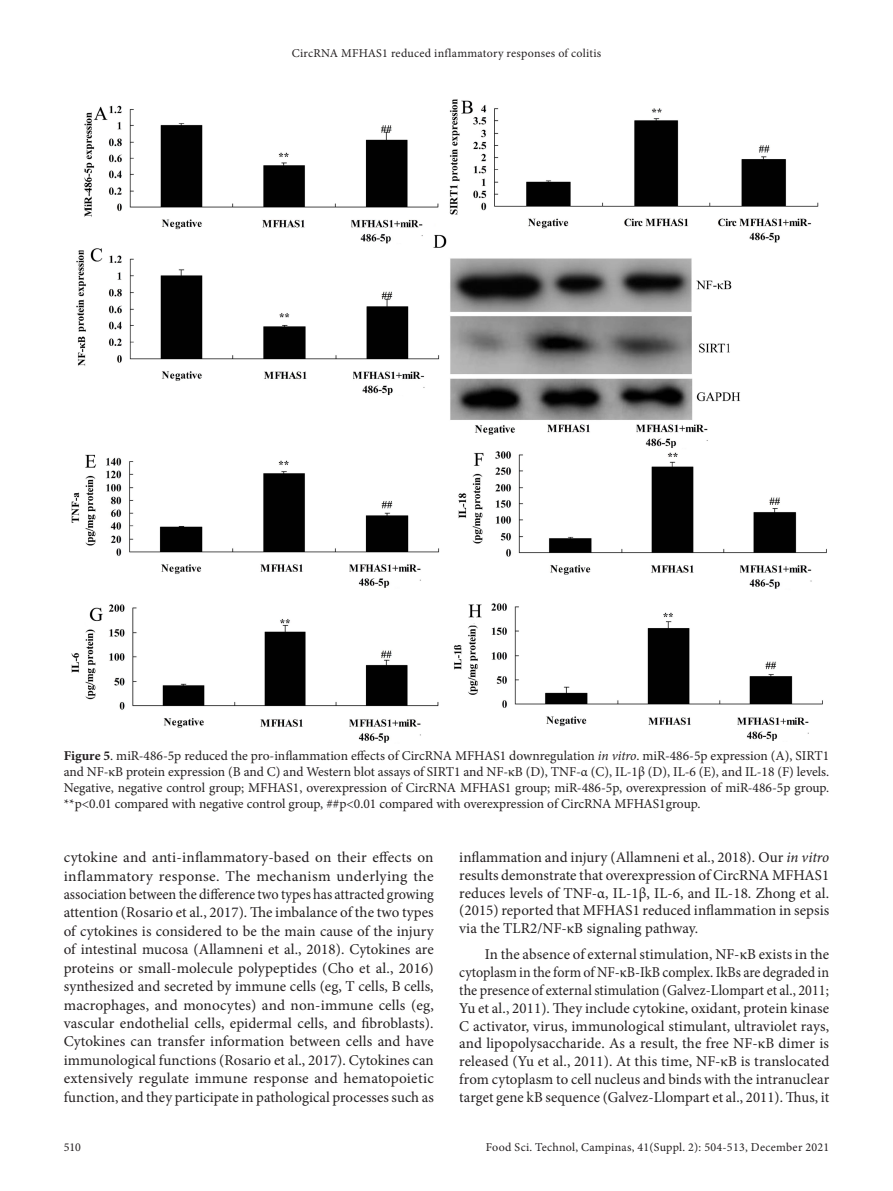
<style>
.page{position:relative;width:893px;height:1191px;background:#fff}
.page>*{position:absolute;margin:0;border:0;box-sizing:border-box;transform-origin:0 0}
.Paragraph{font:15px/18.5px "Minion Pro";letter-spacing:.005em;color:#231f20;text-align:justify}
.FigureCaption{font:13.5px/16.2px "Minion Pro";color:#231f20;text-align:justify}
.t1{font:12px "Minion Pro";letter-spacing:.025em;color:#231f20}
.s1{font-weight:700}
.s2{font-style:italic}
</style>
<div class="page">
<img style="left:71px;top:99px;width:756px;height:644px">
<p class="t1" style="left:292px;top:45px;width:311px">CircRNA MFHAS1 reduced inflammatory responses of colitis</p>
<p class="FigureCaption" style="left:64px;top:747px;width:767px"><span class="s1">Figure 5</span>. miR-486-5p reduced the pro-inflammation effects of CircRNA MFHAS1 downregulation <span class="s2">in vitro</span>. miR-486-5p expression (A), SIRT1 and NF-κB protein expression (B and C) and Western blot assays of SIRT1 and NF-κB (D), TNF-α (C), IL-1β (D), IL-6 (E), and IL-18 (F) levels.<br>Negative, negative control group; MFHAS1, overexpression of CircRNA MFHAS1 group; miR-486-5p, overexpression of miR-486-5p group. **p&lt;0.01 compared with negative control group, ##p&lt;0.01 compared with overexpression of CircRNA MFHAS1group.</p>
<p class="Paragraph" style="left:64px;top:848px;width:372px">cytokine and anti-inflammatory-based on their effects on inflammatory response. The mechanism underlying the association between the difference two types has attracted growing attention (Rosario et al., 2017). The imbalance of the two types of cytokines is considered to be the main cause of the injury of intestinal mucosa (Allamneni et al., 2018). Cytokines are proteins or small-molecule polypeptides (Cho et al., 2016) synthesized and secreted by immune cells (eg, T cells, B cells, macrophages, and monocytes) and non-immune cells (eg, vascular endothelial cells, epidermal cells, and fibroblasts).<br>Cytokines can transfer information between cells and have immunological functions (Rosario et al., 2017). Cytokines can extensively regulate immune response and hematopoietic function, and they participate in pathological processes such as</p>
<p class="Paragraph" style="left:459px;top:848px;width:372px;line-height:17.7px">inflammation and injury (Allamneni et al., 2018). Our <span class="s2">in vitro </span>results demonstrate that overexpression of CircRNA MFHAS1 reduces levels of TNF-α, IL-1β, IL-6, and IL-18. Zhong et al. (2015) reported that MFHAS1 reduced inflammation in sepsis via the TLR2/NF-κB signaling pathway.</p>
<p class="Paragraph" style="left:459px;top:946px;width:372px;line-height:17.7px;text-indent:26px">In the absence of external stimulation, NF-κB exists in the cytoplasm in the form of NF-κB-IkB complex. IkBs are degraded in the presence of external stimulation (Galvez-Llompart et al., 2011; Yu et al., 2011). They include cytokine, oxidant, protein kinase C activator, virus, immunological stimulant, ultraviolet rays, and lipopolysaccharide. As a result, the free NF-κB dimer is released (Yu et al., 2011). At this time, NF-κB is translocated from cytoplasm to cell nucleus and binds with the intranuclear target gene kB sequence (Galvez-Llompart et al., 2011). Thus, it</p>
<p class="t1" style="left:486px;top:1139px;width:345px">Food Sci. Technol, Campinas, 41(Suppl. 2): 504-513, December 2021</p>
</div>
